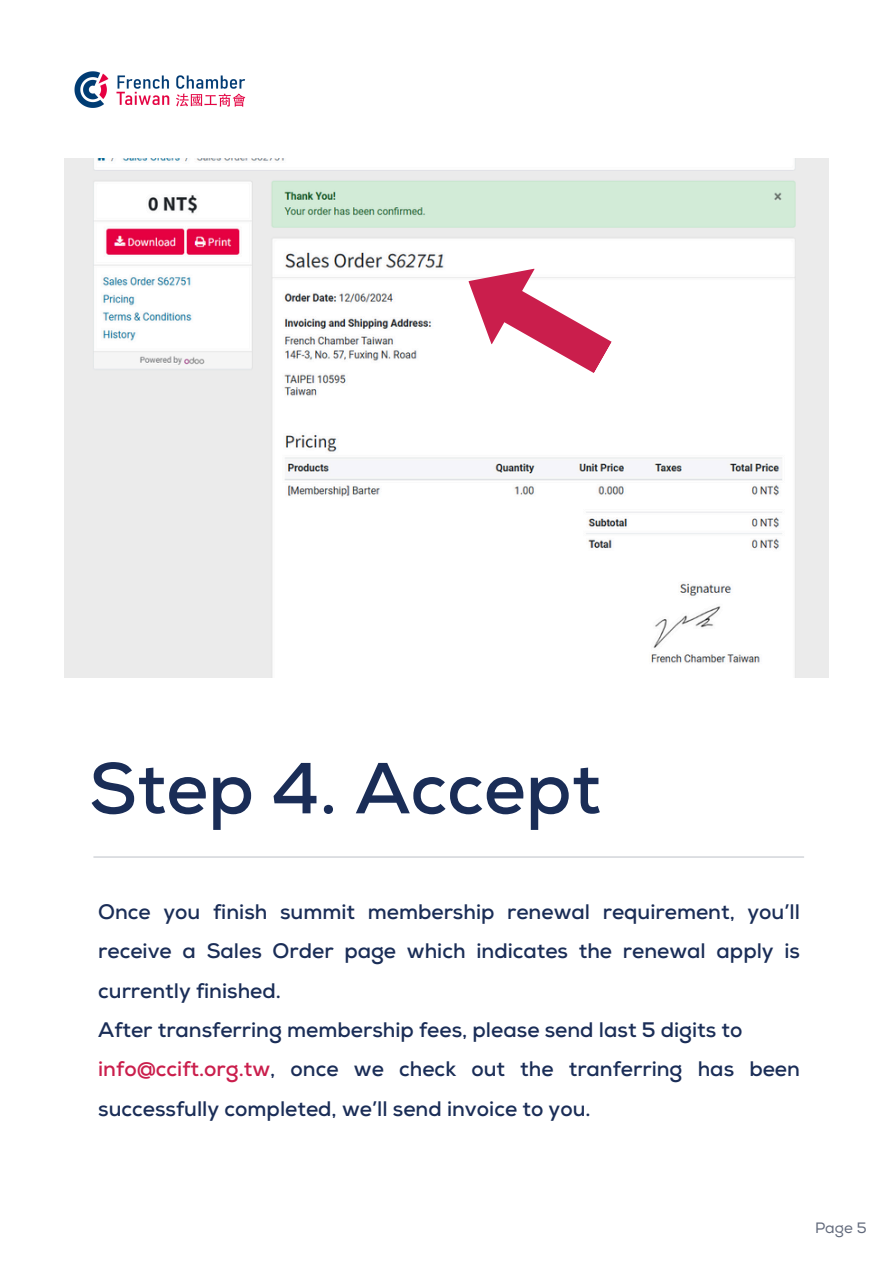
<style>
.page{position:relative;width:894px;height:1264px;background:#fff}
.page>*{position:absolute;margin:0;border:0;box-sizing:border-box;transform-origin:0 0}
.t1{font:700 72px "Nexa";color:#1a2d57}
.t2{font:700 21px/39.3px "Nexa";color:#1a2d57}
.t3{font:15px "Nexa";color:#61697b}
.s1{color:#ca1e4c}
</style>
<div class="page">
<hr style="left:94px;top:856px;width:709px;height:1px;background:#6c7382">
<img style="left:74px;top:71px;width:172px;height:37px">
<img style="left:64px;top:159px;width:764px;height:518px">
<svg style="left:468px;top:268px;width:143px;height:105px"></svg>
<p class="t1" style="left:89px;top:745px;width:513px">Step 4. Accept</p>
<p class="t2" style="left:98px;top:892px;width:703px">Once you finish summit membership renewal requirement, you’ll receive a Sales Order page which indicates the renewal apply is currently finished.<br>After transferring membership fees, please send last 5 digits to <span class="s1">info@ccift.org.tw</span>, once we check out the tranferring has been successfully completed, we’ll send invoice to you.</p>
<h1 class="t3" style="left:814px;top:1218px;width:53px">Page 5</h1>
</div>
